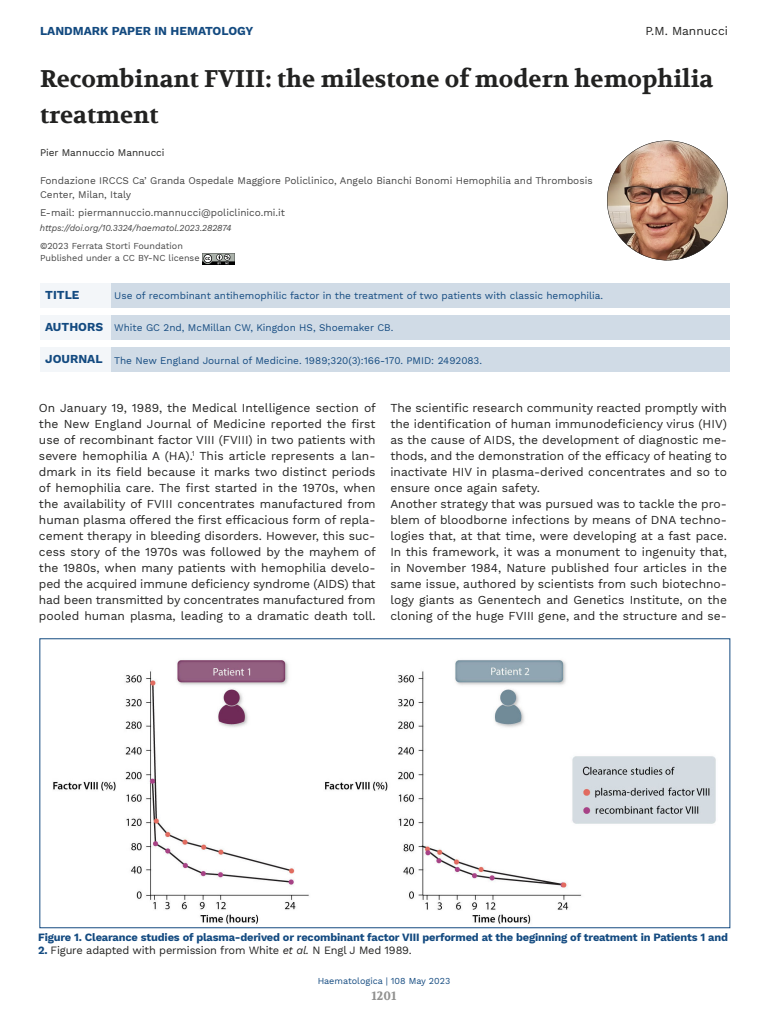
<style>
.page{position:relative;width:768px;height:1024px;background:#fff}
.page>*{position:absolute;margin:0;border:0;box-sizing:border-box;transform-origin:0 0}
.t1{font:700 24px/36px "Volkhov";color:#222221}
.t2{font:12px/16px "Work Sans";color:#222221;text-align:justify}
.t3{font:700 12px "Work Sans";color:#134a80}
.t4{font:700 12px "Volkhov";color:#919190}
.t5{font:700 11px "Work Sans";letter-spacing:-.015em;color:#134a80}
.t6{font:11px "Work Sans";letter-spacing:-.015em;color:#222221}
.t7{font:10px "Work Sans";color:#134a80}
.t8{font:10px/14px "Work Sans";color:#444}
.t9{font:10px "Work Sans";color:#222221}
.t10{font:9px/12px "Work Sans";color:#444}
.t11{font:italic 9px "Work Sans";letter-spacing:-.005em;color:#444}
.t12{font:9px "Work Sans";color:#134a80}
.s1{font-weight:700;font-size:12px}
.s2{font-weight:700;color:#134a80}
.s3{font-style:italic}
</style>
<div class="page">
<div style="left:111px;top:347px;width:619px;height:25px;background:#d0dbe6"></div>
<div style="left:40px;top:347px;width:70px;height:25px;background:#f3f6f9"></div>
<div style="left:111px;top:315px;width:619px;height:25px;background:#d0dbe6"></div>
<div style="left:40px;top:315px;width:70px;height:25px;background:#f3f6f9"></div>
<img style="left:203px;top:253px;width:31px;height:11px">
<img style="left:608px;top:141px;width:120px;height:119px;border-radius:50%">
<div style="left:111px;top:283px;width:619px;height:25px;background:#d0dbe6"></div>
<div style="left:40px;top:283px;width:70px;height:25px;background:#f3f6f9"></div>
<img style="left:53px;top:660px;width:663px;height:264px">
<p class="t3" style="left:40px;top:24px;width:215px">LANDMARK PAPER IN HEMATOLOGY</p>
<p class="t2" style="left:645px;top:23px;width:84px">P.M. Mannucci</p>
<h1 class="t1" style="left:40px;top:61px;width:675px">Recombinant FVIII: the milestone of modern hemophilia treatment</h1>
<p class="t9" style="left:40px;top:147px;width:126px">Pier Mannuccio Mannucci</p>
<p class="t8" style="left:40px;top:174px;width:554px">Fondazione IRCCS Ca’ Granda Ospedale Maggiore Policlinico, Angelo Bianchi Bonomi Hemophilia and Thrombosis<br>Center, Milan, Italy</p>
<p class="t8" style="left:40px;top:206px;width:247px">E-mail: piermannuccio.mannucci@policlinico.mi.it</p>
<p class="t11" style="left:40px;top:223px;width:193px">https://doi.org/10.3324/haematol.2023.282874</p>
<p class="t10" style="left:40px;top:240px;width:161px">©2023 Ferrata Storti Foundation<br>Published under a CC BY-NC license</p>
<p class="t3" style="left:45px;top:288px;width:36px">TITLE</p>
<p class="t7" style="left:114px;top:290px;width:490px">Use of recombinant antihemophilic factor in the treatment of two patients with classic hemophilia.</p>
<p class="t7" style="left:45px;top:322px;width:350px"><span class="s1">AUTHORS</span> White GC 2nd, McMillan CW, Kingdon HS, Shoemaker CB.</p>
<p class="t7" style="left:45px;top:354px;width:438px"><span class="s1">JOURNAL</span> The New England Journal of Medicine. 1989;320(3):166-170. PMID: 2492083.</p>
<p class="t2" style="left:39px;top:400px;width:339px">On January 19, 1989, the Medical Intelligence section of the New England Journal of Medicine reported the first use of recombinant factor VIII (FVIII) in two patients with severe hemophilia A (HA).<sup>1</sup> This article represents a lan&shy;dmark in its field because it marks two distinct periods of hemophilia care. The first started in the 1970s, when the availability of FVIII concentrates manufactured from human plasma offered the first efficacious form of repla&shy;cement therapy in bleeding disorders. However, this suc&shy;cess story of the 1970s was followed by the mayhem of the 1980s, when many patients with hemophilia develo&shy;ped the acquired immune deficiency syndrome (AIDS) that had been transmitted by concentrates manufactured from pooled human plasma, leading to a dramatic death toll.</p>
<p class="t2" style="left:390px;top:400px;width:338px;text-align:left">The scientific research community reacted promptly with the identification of human immunodeficiency virus (HIV) as the cause of AIDS, the development of diagnostic me&shy;thods, and the demonstration of the efficacy of heating to inactivate HIV in plasma-derived concentrates and so to ensure once again safety.<br>Another strategy that was pursued was to tackle the pro&shy;blem of bloodborne infections by means of DNA techno&shy;logies that, at that time, were developing at a fast pace.<br>In this framework, it was a monument to ingenuity that, in November 1984, Nature published four articles in the same issue, authored by scientists from such biotechno&shy;logy giants as Genentech and Genetics Institute, on the cloning of the huge FVIII gene, and the structure and se-</p>
<p class="t5" style="left:38px;top:931px;width:691px">Figure 1. Clearance studies of plasma-derived or recombinant factor VIII performed at the beginning of treatment in Patients 1 and</p>
<p class="t6" style="left:38px;top:944px;width:375px"><span class="s2">2.</span> Figure adapted with permission from White <span class="s3">et al.</span> N Engl J Med 1989.</p>
<p class="t12" style="left:318px;top:976px;width:134px">Haematologica | 108 May 2023</p>
<p class="t4" style="left:372px;top:988px;width:26px">1201</p>
</div>
